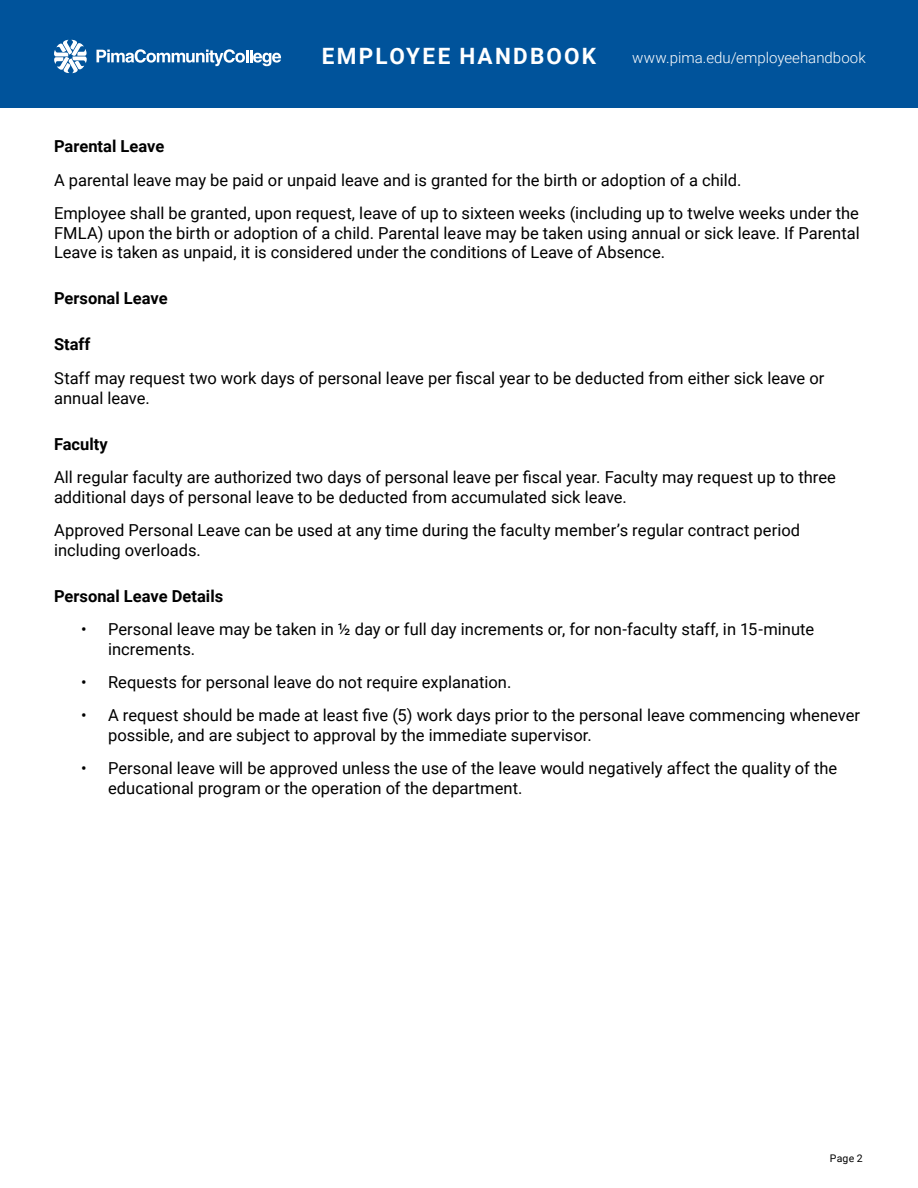
<style>
.page{position:relative;width:918px;height:1188px;background:#fff}
.page>*{position:absolute;margin:0;border:0;box-sizing:border-box;transform-origin:0 0}
.t1{font:700 22.5px "Roboto";letter-spacing:.1em;color:#fff}
.t2{font:16.5px/19.8px "Roboto";color:#000}
.Heading_2{font:700 16.5px "Roboto";color:#000}
.t3{font:300 15px "Roboto";color:#fff}
.t4{font:10.5px "Roboto";color:#000}
</style>
<div class="page">
<div style="left:0;top:0;width:918px;height:108px;background:#00539b"></div>
<svg style="left:54px;top:40px;width:33px;height:33px"></svg>
<svg style="left:97px;top:49px;width:184px;height:17px"></svg>
<h1 class="t1" style="left:322px;top:40px;width:276px">EMPLOYEE HANDBOOK</h1>
<p class="t3" style="left:632px;top:47px;width:235px">www.pima.edu/employeehandbook</p>
<p class="Heading_2" style="left:54px;top:135px;width:112px">Parental Leave</p>
<p class="t2" style="left:54px;top:169px;width:689px">A parental leave may be paid or unpaid leave and is granted for the birth or adoption of a child.</p>
<p class="t2" style="left:54px;top:203px;width:807px;text-align:justify">Employee shall be granted, upon request, leave of up to sixteen weeks (including up to twelve weeks under the FMLA) upon the birth or adoption of a child. Parental leave may be taken using annual or sick leave. If Parental Leave is taken as unpaid, it is considered under the conditions of Leave of Absence.</p>
<p class="Heading_2" style="left:54px;top:287px;width:115px">Personal Leave</p>
<p class="Heading_2" style="left:54px;top:333px;width:38px">Staff</p>
<p class="t2" style="left:54px;top:367px;width:772px">Staff may request two work days of personal leave per fiscal year to be deducted from either sick leave or annual leave.</p>
<p class="Heading_2" style="left:54px;top:432px;width:55px">Faculty</p>
<p class="t2" style="left:54px;top:466px;width:784px">All regular faculty are authorized two days of personal leave per fiscal year. Faculty may request up to three additional days of personal leave to be deducted from accumulated sick leave.</p>
<p class="t2" style="left:54px;top:520px;width:748px">Approved Personal Leave can be used at any time during the faculty member’s regular contract period including overloads.</p>
<p class="Heading_2" style="left:54px;top:584px;width:171px">Personal Leave Details</p>
<p class="t2" style="left:108px;top:619px;width:708px;text-indent:-27px">• Personal leave may be taken in ½ day or full day increments or, for non-faculty staff, in 15-minute increments.</p>
<p class="t2" style="left:81px;top:672px;width:432px">• Requests for personal leave do not require explanation.</p>
<p class="t2" style="left:108px;top:705px;width:754px;text-indent:-27px">• A request should be made at least five (5) work days prior to the personal leave commencing whenever possible, and are subject to approval by the immediate supervisor.</p>
<p class="t2" style="left:108px;top:758px;width:731px;text-indent:-27px">• Personal leave will be approved unless the use of the leave would negatively affect the quality of the educational program or the operation of the department.</p>
<p class="t4" style="left:830px;top:1151px;width:34px">Page 2</p>
</div>
